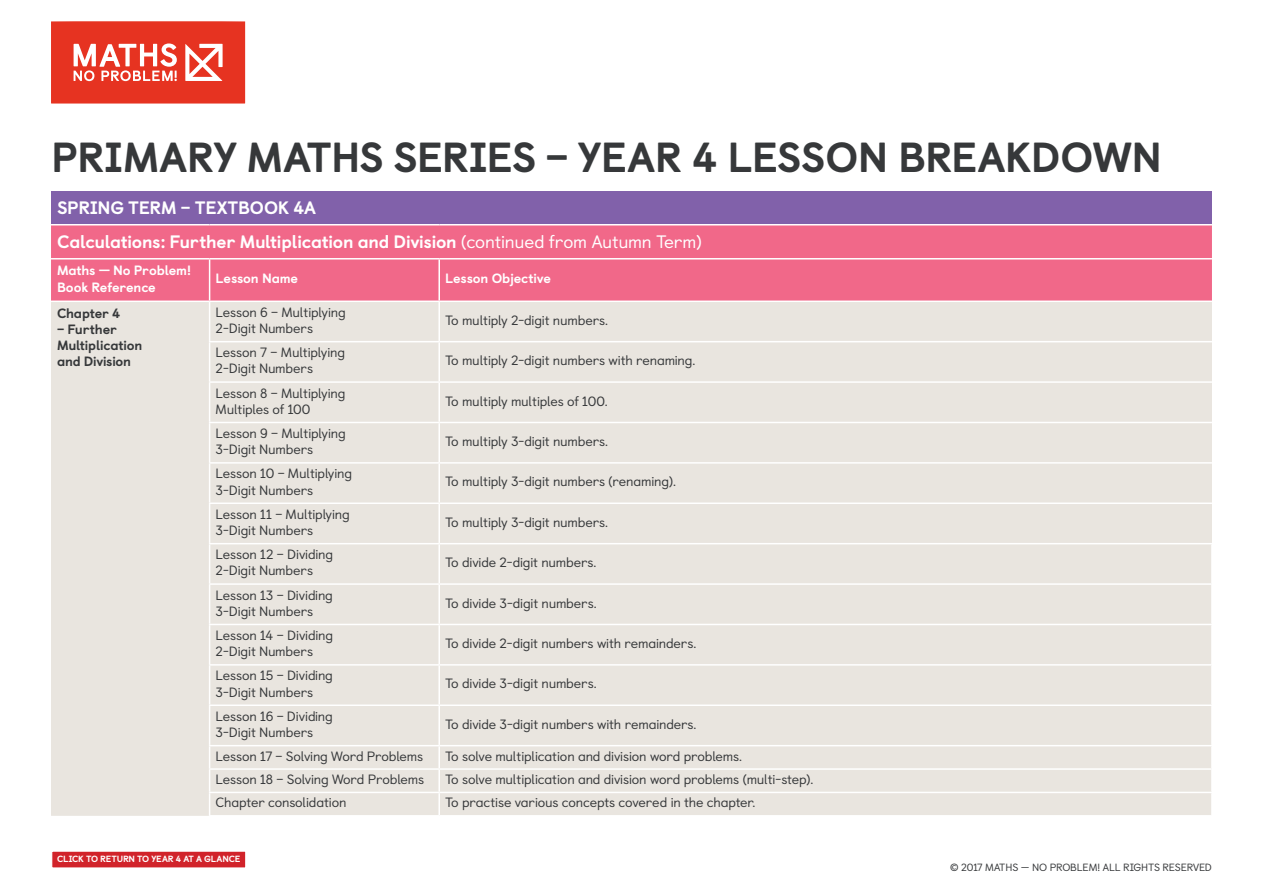
<style>
.page{position:relative;width:1263px;height:893px;background:#fff}
.page>*{position:absolute;margin:0;border:0;box-sizing:border-box;transform-origin:0 0}
.t1{font:800 42px "Castledown";letter-spacing:-.01em;color:#36383a}
.t2{font:800 18px/33.9px "Castledown";letter-spacing:-.015em;color:#fff}
.t3{font:13.5px/16.2px "Castledown";letter-spacing:-.01em;color:#36383a}
.t4{font:800 13.5px/16.2px "Castledown";letter-spacing:-.01em;color:#fff}
.t5{font:800 13.5px/16.2px "Castledown";letter-spacing:-.015em;color:#36383a}
.t6{font:10.5px "Castledown";letter-spacing:-.015em;color:#36383a}
.t7{font:800 9px "Castledown";letter-spacing:-.02em;color:#fff}
.s1{font-weight:400}
</style>
<div class="page">
<svg style="left:51px;top:21px;width:194px;height:83px;background:#e95243"></svg>
<div style="left:52px;top:851px;width:194px;height:17px;background:#d1232a"></div>
<div style="left:51px;top:850px;width:195px;height:19px;border:1px solid #fff"></div>
<div style="left:51px;top:191px;width:1161px;height:34px;background:#8161aa"></div>
<div style="left:51px;top:225px;width:1161px;height:76px;background:#f16889"></div>
<div style="left:51px;top:302px;width:1161px;height:514px;background:#e9e5df"></div>
<hr style="left:51px;top:224px;width:159px;height:1px;background:#fff">
<hr style="left:210px;top:224px;width:229px;height:1px;background:#fff">
<hr style="left:439px;top:224px;width:773px;height:1px;background:#fff">
<hr style="left:210px;top:258px;width:229px;height:1px;background:#fff">
<hr style="left:209px;top:302px;width:1px;height:39px;background:#fff">
<hr style="left:439px;top:258px;width:773px;height:1px;background:#fff">
<hr style="left:438px;top:259px;width:2px;height:42px;background:#fff">
<hr style="left:438px;top:302px;width:2px;height:39px;background:#fff">
<hr style="left:439px;top:341px;width:773px;height:1px;background:#fff">
<hr style="left:209px;top:341px;width:230px;height:1px;background:#fff">
<hr style="left:209px;top:342px;width:1px;height:39px;background:#fff">
<hr style="left:438px;top:342px;width:2px;height:39px;background:#fff">
<hr style="left:209px;top:381px;width:230px;height:2px;background:#fff">
<hr style="left:209px;top:383px;width:1px;height:39px;background:#fff">
<hr style="left:439px;top:381px;width:773px;height:2px;background:#fff">
<hr style="left:438px;top:383px;width:2px;height:39px;background:#fff">
<hr style="left:209px;top:422px;width:230px;height:1px;background:#fff">
<hr style="left:209px;top:423px;width:1px;height:39px;background:#fff">
<hr style="left:439px;top:422px;width:773px;height:1px;background:#fff">
<hr style="left:438px;top:423px;width:2px;height:39px;background:#fff">
<hr style="left:209px;top:462px;width:230px;height:2px;background:#fff">
<hr style="left:209px;top:464px;width:1px;height:38px;background:#fff">
<hr style="left:209px;top:502px;width:230px;height:2px;background:#fff">
<hr style="left:439px;top:462px;width:773px;height:2px;background:#fff">
<hr style="left:438px;top:464px;width:2px;height:38px;background:#fff">
<hr style="left:209px;top:504px;width:1px;height:39px;background:#fff">
<hr style="left:439px;top:502px;width:773px;height:2px;background:#fff">
<hr style="left:438px;top:504px;width:2px;height:39px;background:#fff">
<hr style="left:438px;top:544px;width:2px;height:39px;background:#fff">
<hr style="left:438px;top:585px;width:2px;height:39px;background:#fff">
<hr style="left:438px;top:625px;width:2px;height:39px;background:#fff">
<hr style="left:438px;top:666px;width:2px;height:38px;background:#fff">
<hr style="left:438px;top:706px;width:2px;height:39px;background:#fff">
<hr style="left:438px;top:746px;width:2px;height:22px;background:#fff">
<hr style="left:438px;top:770px;width:2px;height:22px;background:#fff">
<hr style="left:438px;top:793px;width:2px;height:22px;background:#fff">
<hr style="left:209px;top:543px;width:230px;height:1px;background:#fff">
<hr style="left:209px;top:544px;width:1px;height:39px;background:#fff">
<hr style="left:439px;top:543px;width:774px;height:1px;background:#fff">
<hr style="left:1211px;top:544px;width:2px;height:39px;background:#fff">
<hr style="left:209px;top:585px;width:1px;height:39px;background:#fff">
<hr style="left:1211px;top:585px;width:2px;height:39px;background:#fff">
<hr style="left:209px;top:625px;width:1px;height:39px;background:#fff">
<hr style="left:1211px;top:625px;width:2px;height:39px;background:#fff">
<hr style="left:209px;top:666px;width:1px;height:38px;background:#fff">
<hr style="left:1211px;top:666px;width:2px;height:38px;background:#fff">
<hr style="left:209px;top:706px;width:1px;height:39px;background:#fff">
<hr style="left:1211px;top:706px;width:2px;height:39px;background:#fff">
<hr style="left:1211px;top:746px;width:2px;height:22px;background:#fff">
<hr style="left:1211px;top:770px;width:2px;height:22px;background:#fff">
<svg style="left:209px;top:746px;width:1px;height:69px"></svg>
<hr style="left:1211px;top:793px;width:2px;height:22px;background:#fff">
<hr style="left:51px;top:258px;width:159px;height:1px;background:#fff">
<hr style="left:209px;top:259px;width:1px;height:42px;background:#fff">
<hr style="left:209px;top:583px;width:230px;height:2px;background:#fff">
<hr style="left:439px;top:583px;width:774px;height:2px;background:#fff">
<hr style="left:209px;top:624px;width:230px;height:1px;background:#fff">
<hr style="left:439px;top:624px;width:774px;height:1px;background:#fff">
<hr style="left:209px;top:664px;width:230px;height:2px;background:#fff">
<hr style="left:439px;top:664px;width:774px;height:2px;background:#fff">
<hr style="left:209px;top:704px;width:230px;height:2px;background:#fff">
<hr style="left:439px;top:704px;width:774px;height:2px;background:#fff">
<hr style="left:209px;top:745px;width:230px;height:1px;background:#fff">
<hr style="left:439px;top:745px;width:774px;height:1px;background:#fff">
<hr style="left:209px;top:768px;width:230px;height:2px;background:#fff">
<hr style="left:439px;top:768px;width:774px;height:2px;background:#fff">
<hr style="left:209px;top:792px;width:230px;height:1px;background:#fff">
<hr style="left:439px;top:792px;width:774px;height:1px;background:#fff">
<hr style="left:209px;top:815px;width:230px;height:2px;background:#fff">
<hr style="left:439px;top:815px;width:774px;height:2px;background:#fff">
<h1 class="t1" style="left:51px;top:123px;width:1113px">PRIMARY MATHS SERIES – YEAR 4 LESSON BREAKDOWN</h1>
<h2 class="t2" style="left:57px;top:189px;width:646px">SPRING TERM – TEXTBOOK 4A<br>Calculations: Further Multiplication and Division <span class="s1">(continued from Autumn Term)</span></h2>
<p class="t4" style="left:57px;top:261px;width:136px">Maths — No Problem!<br>Book Reference</p>
<p class="t4" style="left:216px;top:269px;width:84px">Lesson Name</p>
<p class="t4" style="left:445px;top:269px;width:107px">Lesson Objective</p>
<p class="t5" style="left:57px;top:304px;width:65px">Chapter 4</p>
<p class="t5" style="left:57px;top:320px;width:87px">– Further<br>Multiplication and Division</p>
<p class="t3" style="left:216px;top:303px;width:132px">Lesson 6 – Multiplying<br>2-Digit Numbers</p>
<p class="t3" style="left:445px;top:311px;width:164px">To multiply 2-digit numbers.</p>
<p class="t3" style="left:216px;top:343px;width:131px">Lesson 7 – Multiplying<br>2-Digit Numbers</p>
<p class="t3" style="left:445px;top:351px;width:252px">To multiply 2-digit numbers with renaming.</p>
<p class="t3" style="left:216px;top:384px;width:131px">Lesson 8 – Multiplying<br>Multiples of 100</p>
<p class="t3" style="left:445px;top:392px;width:164px">To multiply multiples of 100.</p>
<p class="t3" style="left:216px;top:424px;width:132px">Lesson 9 – Multiplying<br>3-Digit Numbers</p>
<p class="t3" style="left:445px;top:432px;width:164px">To multiply 3-digit numbers.</p>
<p class="t3" style="left:216px;top:464px;width:138px">Lesson 10 – Multiplying<br>3-Digit Numbers</p>
<p class="t3" style="left:445px;top:472px;width:232px">To multiply 3-digit numbers (renaming).</p>
<p class="t3" style="left:216px;top:505px;width:136px">Lesson 11 – Multiplying<br>3-Digit Numbers</p>
<p class="t3" style="left:445px;top:513px;width:164px">To multiply 3-digit numbers.</p>
<p class="t3" style="left:216px;top:545px;width:119px">Lesson 12 – Dividing<br>2-Digit Numbers</p>
<p class="t3" style="left:445px;top:553px;width:153px">To divide 2-digit numbers.</p>
<p class="t3" style="left:216px;top:586px;width:119px">Lesson 13 – Dividing<br>3-Digit Numbers</p>
<p class="t3" style="left:445px;top:594px;width:153px">To divide 3-digit numbers.</p>
<p class="t3" style="left:216px;top:626px;width:119px">Lesson 14 – Dividing<br>2-Digit Numbers</p>
<p class="t3" style="left:445px;top:634px;width:253px">To divide 2-digit numbers with remainders.</p>
<p class="t3" style="left:216px;top:666px;width:119px">Lesson 15 – Dividing<br>3-Digit Numbers</p>
<p class="t3" style="left:445px;top:674px;width:153px">To divide 3-digit numbers.</p>
<p class="t3" style="left:216px;top:707px;width:119px">Lesson 16 – Dividing<br>3-Digit Numbers</p>
<p class="t3" style="left:445px;top:715px;width:253px">To divide 3-digit numbers with remainders.</p>
<p class="t3" style="left:216px;top:747px;width:209px">Lesson 17 – Solving Word Problems</p>
<p class="t3" style="left:445px;top:747px;width:298px">To solve multiplication and division word problems.</p>
<p class="t3" style="left:216px;top:770px;width:210px">Lesson 18 – Solving Word Problems</p>
<p class="t3" style="left:445px;top:770px;width:370px">To solve multiplication and division word problems (multi-step).</p>
<p class="t3" style="left:216px;top:793px;width:133px">Chapter consolidation</p>
<p class="t3" style="left:445px;top:793px;width:312px">To practise various concepts covered in the chapter.</p>
<p class="t7" style="left:57px;top:852px;width:185px">CLICK TO RETURN TO YEAR 4 AT A GLANCE</p>
<p class="t6" style="left:950px;top:859px;width:263px">© 2017 MATHS – NO PROBLEM! ALL RIGHTS RESERVED</p>
</div>
